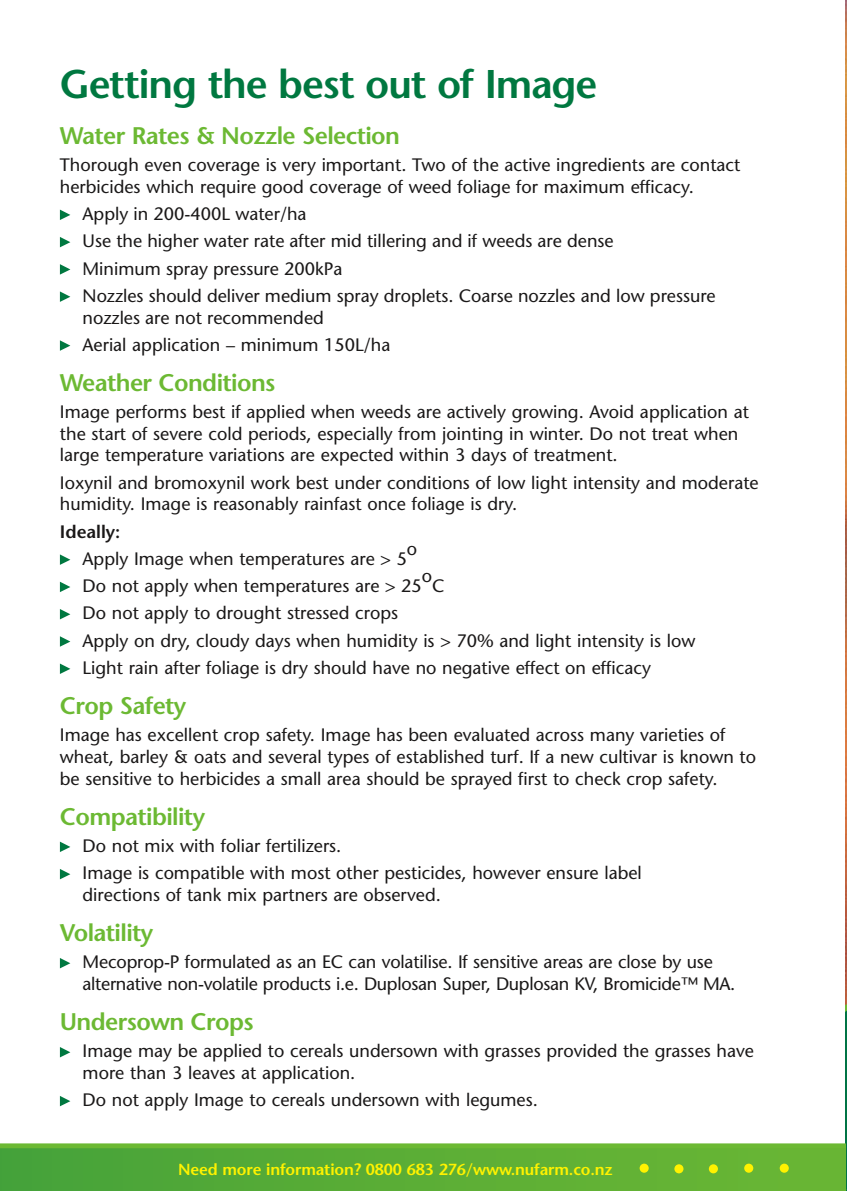
<style>
.page{position:relative;width:847px;height:1191px;background:#fff}
.page>*{position:absolute;margin:0;border:0;box-sizing:border-box;transform-origin:0 0}
.Sub_headers{font:600 40px "Stone Sans";letter-spacing:-.03em;color:#007840}
.Sub_headers-2{font:600 24px "Stone Sans";letter-spacing:-.025em;color:#6cb933}
.Body_Copy_2{font:18px/21.6px "Stone Sans";color:#1a1818}
.Sub_headers-3{font:18px "Stone Sans";color:#1a1818}
.Body_Copy_2-2{font:600 18px "Stone Sans";color:#1a1818}
.t1{font:600 16px "Stone Sans";letter-spacing:-.01em;color:#fff200}
</style>
<div class="page">
<img style="left:845px;top:0;width:2px;height:958px">
<svg style="left:60px;top:210px;width:10px;height:10px"></svg>
<svg style="left:60px;top:237px;width:10px;height:10px"></svg>
<svg style="left:60px;top:264px;width:10px;height:11px"></svg>
<svg style="left:60px;top:291px;width:10px;height:11px"></svg>
<svg style="left:60px;top:340px;width:10px;height:11px"></svg>
<svg style="left:60px;top:554px;width:10px;height:11px"></svg>
<svg style="left:60px;top:581px;width:10px;height:11px"></svg>
<svg style="left:60px;top:609px;width:10px;height:10px"></svg>
<svg style="left:60px;top:636px;width:10px;height:10px"></svg>
<svg style="left:60px;top:663px;width:10px;height:11px"></svg>
<svg style="left:60px;top:841px;width:10px;height:11px"></svg>
<svg style="left:60px;top:869px;width:10px;height:10px"></svg>
<svg style="left:0;top:958px;width:847px;height:233px"></svg>
<div style="left:639px;top:1163px;width:9px;height:9px;background:#fff200;border-radius:50%"></div>
<div style="left:674px;top:1164px;width:9px;height:9px;background:#fff200;border-radius:50%"></div>
<div style="left:708px;top:1164px;width:10px;height:9px;background:#fff200;border-radius:50%"></div>
<div style="left:744px;top:1163px;width:9px;height:9px;background:#fff200;border-radius:50%"></div>
<div style="left:779px;top:1163px;width:9px;height:9px;background:#fff200;border-radius:50%"></div>
<p class="Sub_headers" style="left:60px;top:60px;width:539px">Getting the best out of Image</p>
<p class="Sub_headers-2" style="left:60px;top:121px;width:341px">Water Rates &amp; Nozzle Selection</p>
<p class="Body_Copy_2" style="left:60px;top:154px;width:682px">Thorough even coverage is very important. Two of the active ingredients are contact herbicides which require good coverage of weed foliage for maximum efficacy.</p>
<p class="Body_Copy_2" style="left:83px;top:203px;width:225px">Apply in 200-400L water/ha</p>
<p class="Body_Copy_2" style="left:83px;top:230px;width:532px">Use the higher water rate after mid tillering and if weeds are dense</p>
<p class="Body_Copy_2" style="left:83px;top:257px;width:261px">Minimum spray pressure 200kPa</p>
<p class="Body_Copy_2" style="left:83px;top:285px;width:634px">Nozzles should deliver medium spray droplets. Coarse nozzles and low pressure nozzles are not recommended</p>
<p class="Sub_headers-3" style="left:83px;top:334px;width:309px">Aerial application – minimum 150L/ha</p>
<p class="Sub_headers-2" style="left:60px;top:368px;width:217px">Weather Conditions</p>
<p class="Body_Copy_2" style="left:60px;top:401px;width:690px">Image performs best if applied when weeds are actively growing. Avoid application at the start of severe cold periods, especially from jointing in winter. Do not treat when large temperature variations are expected within 3 days of treatment.</p>
<p class="Body_Copy_2" style="left:60px;top:471px;width:700px">Ioxynil and bromoxynil work best under conditions of low light intensity and moderate humidity. Image is reasonably rainfast once foliage is dry.</p>
<p class="Body_Copy_2-2" style="left:60px;top:520px;width:62px">Ideally:</p>
<p class="Body_Copy_2" style="left:83px;top:548px;width:326px">Apply Image when temperatures are &gt; 5</p>
<p class="Body_Copy_2" style="left:407px;top:538px;width:12px">o</p>
<p class="Body_Copy_2" style="left:83px;top:575px;width:341px">Do not apply when temperatures are &gt; 25</p>
<p class="Body_Copy_2" style="left:422px;top:565px;width:12px">o</p>
<p class="Body_Copy_2" style="left:432px;top:575px;width:14px">C</p>
<p class="Body_Copy_2" style="left:83px;top:602px;width:317px">Do not apply to drought stressed crops</p>
<p class="Body_Copy_2" style="left:83px;top:629px;width:614px">Apply on dry, cloudy days when humidity is &gt; 70% and light intensity is low</p>
<p class="Body_Copy_2" style="left:83px;top:657px;width:570px">Light rain after foliage is dry should have no negative effect on efficacy</p>
<p class="Sub_headers-2" style="left:60px;top:691px;width:128px">Crop Safety</p>
<p class="Body_Copy_2" style="left:60px;top:724px;width:697px">Image has excellent crop safety. Image has been evaluated across many varieties of wheat, barley &amp; oats and several types of established turf. If a new cultivar is known to be sensitive to herbicides a small area should be sprayed first to check crop safety.</p>
<p class="Sub_headers-2" style="left:60px;top:802px;width:147px">Compatibility</p>
<p class="Body_Copy_2" style="left:83px;top:835px;width:260px">Do not mix with foliar fertilizers.</p>
<p class="Body_Copy_2" style="left:83px;top:862px;width:560px">Image is compatible with most other pesticides, however ensure label directions of tank mix partners are observed.</p>
<p class="Sub_headers-2" style="left:60px;top:918px;width:95px">Volatility</p>
<p class="Body_Copy_2" style="left:83px;top:951px;width:654px">Mecoprop-P formulated as an EC can volatilise. If sensitive areas are close by use alternative non-volatile products i.e. Duplosan Super, Duplosan KV, Bromicide™ MA.</p>
<p class="Sub_headers-2" style="left:60px;top:1007px;width:195px">Undersown Crops</p>
<p class="Body_Copy_2" style="left:83px;top:1040px;width:673px">Image may be applied to cereals undersown with grasses provided the grasses have more than 3 leaves at application.</p>
<p class="Body_Copy_2" style="left:83px;top:1089px;width:457px">Do not apply Image to cereals undersown with legumes.</p>
<p class="t1" style="left:178px;top:1159px;width:436px">Need more information? 0800 683 276/www.nufarm.co.nz</p>
</div>
